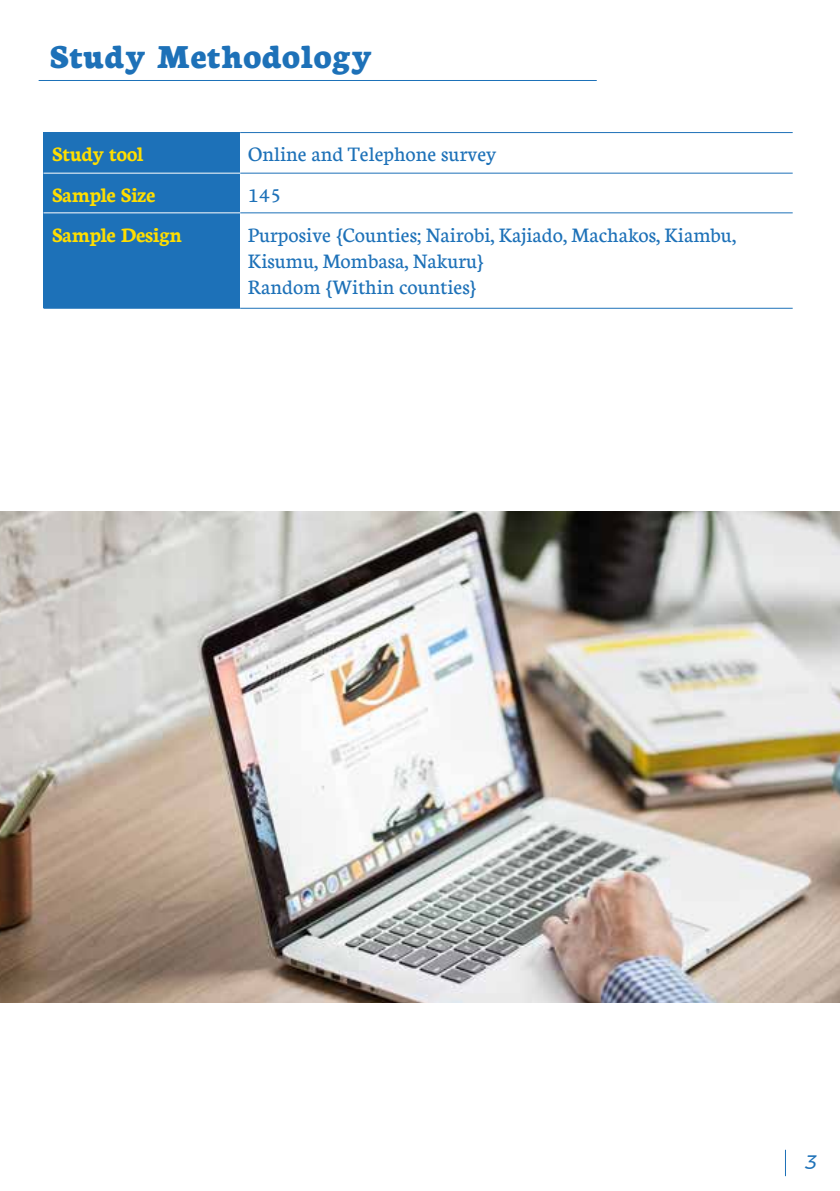
<style>
.page{position:relative;width:840px;height:1191px;background:#fff}
.page>*{position:absolute;margin:0;border:0;box-sizing:border-box;transform-origin:0 0}
.t1{font:800 36px "Neuton";color:#1d71b8}
.t2{font:22px/26.4px "Neuton";color:#1d71b8}
.t3{font:700 22px "Neuton";color:#ffde00}
.t4{font:italic 19.4px "Montserrat";color:#1d71b8}
</style>
<div class="page">
<div style="left:43px;top:133px;width:197px;height:175px;background:#1d71b8"></div>
<hr style="left:43px;top:132px;width:197px;height:1px;background:#1d71b8">
<hr style="left:240px;top:132px;width:552px;height:1px;background:#1d71b8">
<hr style="left:43px;top:173px;width:197px;height:1px;background:#fff">
<hr style="left:240px;top:173px;width:552px;height:1px;background:#1d71b8">
<hr style="left:43px;top:212px;width:197px;height:1px;background:#fff">
<hr style="left:240px;top:212px;width:552px;height:1px;background:#1d71b8">
<hr style="left:43px;top:308px;width:197px;height:1px;background:#1d71b8">
<hr style="left:240px;top:308px;width:552px;height:1px;background:#1d71b8">
<hr style="left:39px;top:80px;width:557px;height:1px;background:#1d71b8">
<img style="left:0;top:511px;width:839px;height:491px">
<h1 class="t1" style="left:50px;top:36px;width:323px">Study Methodology</h1>
<p class="t3" style="left:52px;top:140px;width:92px">Study tool</p>
<p class="t2" style="left:248px;top:140px;width:249px">Online and Telephone survey</p>
<p class="t3" style="left:52px;top:181px;width:104px">Sample Size</p>
<p class="t2" style="left:248px;top:181px;width:34px">145</p>
<p class="t3" style="left:52px;top:220px;width:131px">Sample Design</p>
<p class="t2" style="left:248px;top:220px;width:489px">Purposive {Counties; Nairobi, Kajiado, Machakos, Kiambu,<br>Kisumu, Mombasa, Nakuru}<br>Random {Within counties}</p>
<p class="t4" style="left:804px;top:1147px;width:14px">3</p>
</div>
